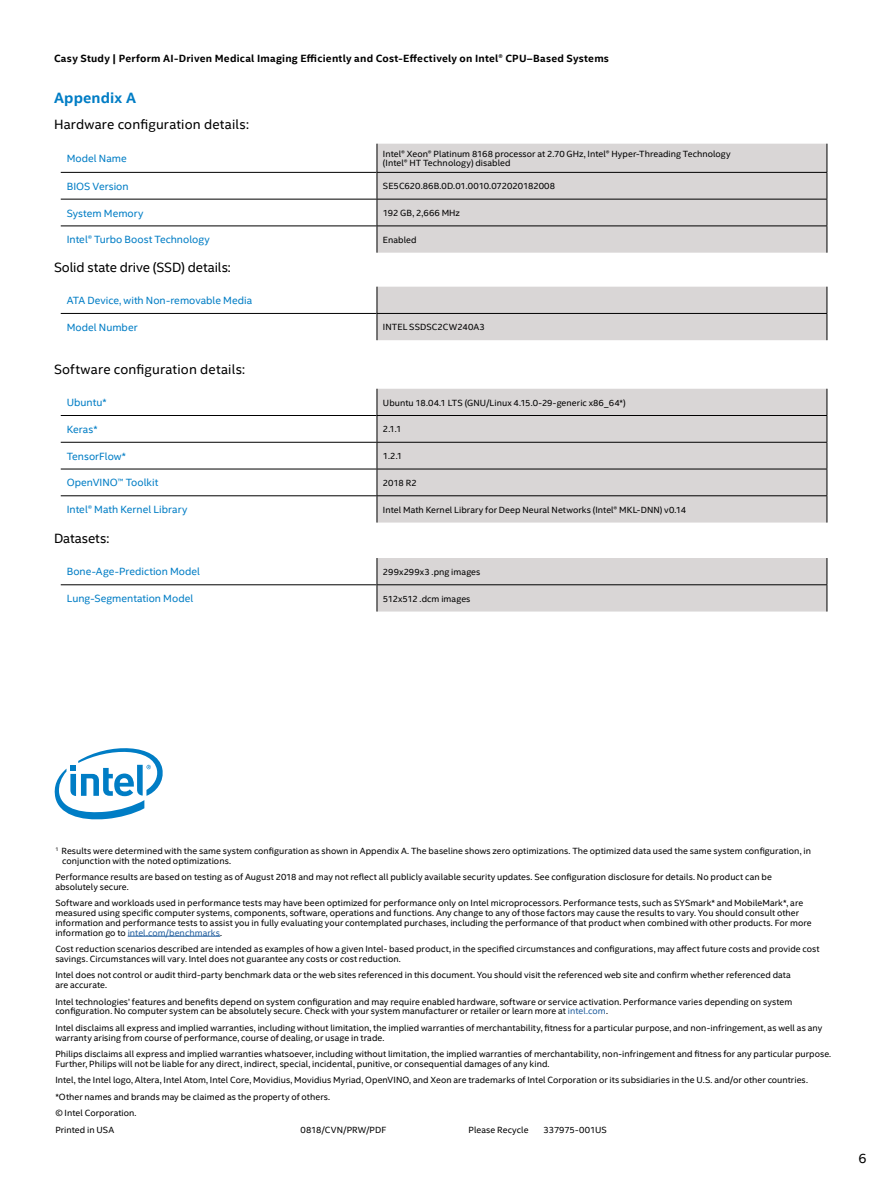
<style>
.page{position:relative;width:891px;height:1188px;background:#fff}
.page>*{position:absolute;margin:0;border:0;box-sizing:border-box;transform-origin:0 0}
.CopyHeaderLvl3{font:700 15px "Intel Clear";letter-spacing:.01em;color:#007dc5}
.CopyHeaderLvl3-2{font:13.5px "Intel Clear";letter-spacing:.005em;color:#000}
.MainCopy___Caption{font:13.5px "Intel Clear";letter-spacing:.015em;color:#000}
.Lgl_-_Footnotes_and{font:10.5px "Intel Clear";color:#007dc5}
.t1{font:700 10.5px "Intel Clear";letter-spacing:.02em;color:#000}
.Lgl_-_Footnotes_and-2{font:9px/9.8px "Intel Clear";letter-spacing:.005em;color:#000}
.Lgl_-_Footnotes_and-3{font:9px "Intel Clear";letter-spacing:-.015em;color:#000}
.s1{color:#215e9e}
</style>
<div class="page">
<div style="left:378px;top:144px;width:449px;height:109px;background:#d9d6d6"></div>
<hr style="left:61px;top:172px;width:316px;height:1px;background:#000">
<hr style="left:377px;top:172px;width:450px;height:1px;background:#000">
<hr style="left:61px;top:199px;width:316px;height:1px;background:#000">
<hr style="left:377px;top:199px;width:450px;height:1px;background:#000">
<svg style="left:377px;top:144px;width:1px;height:109px"></svg>
<svg style="left:827px;top:144px;width:1px;height:109px"></svg>
<hr style="left:61px;top:226px;width:316px;height:1px;background:#000">
<hr style="left:377px;top:226px;width:450px;height:1px;background:#000">
<hr style="left:61px;top:313px;width:316px;height:1px;background:#000">
<div style="left:377px;top:287px;width:451px;height:53px;background:#d9d6d6"></div>
<div style="left:378px;top:389px;width:449px;height:134px;background:#d9d6d6"></div>
<hr style="left:61px;top:415px;width:316px;height:1px;background:#000">
<hr style="left:377px;top:415px;width:450px;height:1px;background:#000">
<hr style="left:61px;top:442px;width:316px;height:1px;background:#000">
<hr style="left:377px;top:442px;width:450px;height:1px;background:#000">
<hr style="left:61px;top:469px;width:316px;height:1px;background:#000">
<hr style="left:377px;top:469px;width:450px;height:1px;background:#000">
<hr style="left:61px;top:495px;width:316px;height:1px;background:#000">
<hr style="left:377px;top:495px;width:450px;height:1px;background:#000">
<svg style="left:377px;top:389px;width:1px;height:134px"></svg>
<svg style="left:827px;top:389px;width:1px;height:134px"></svg>
<hr style="left:61px;top:584px;width:316px;height:1px;background:#000">
<div style="left:377px;top:558px;width:451px;height:54px;background:#d9d6d6"></div>
<svg style="left:54px;top:748px;width:109px;height:72px"></svg>
<hr style="left:128px;top:936px;width:92px;height:1px;background:#215e9e">
<p class="t1" style="left:54px;top:51px;width:557px">Casy Study | Perform AI-Driven Medical Imaging Efficiently and Cost-Effectively on Intel® CPU–Based Systems</p>
<p class="CopyHeaderLvl3" style="left:54px;top:88px;width:84px">Appendix A</p>
<p class="MainCopy___Caption" style="left:54px;top:115px;width:197px">Hardware configuration details:</p>
<p class="Lgl_-_Footnotes_and" style="left:67px;top:151px;width:62px">Model Name</p>
<p class="Lgl_-_Footnotes_and-2" style="left:383px;top:148px;width:349px">Intel® Xeon® Platinum 8168 processor at 2.70 GHz, Intel® Hyper-Threading Technology (Intel® HT Technology) disabled</p>
<p class="Lgl_-_Footnotes_and" style="left:67px;top:179px;width:63px">BIOS Version</p>
<p class="Lgl_-_Footnotes_and-2" style="left:383px;top:181px;width:174px">SE5C620.86B.0D.01.0010.072020182008</p>
<p class="Lgl_-_Footnotes_and" style="left:67px;top:206px;width:78px">System Memory</p>
<p class="Lgl_-_Footnotes_and-2" style="left:383px;top:208px;width:79px">192 GB, 2,666 MHz</p>
<p class="Lgl_-_Footnotes_and" style="left:67px;top:232px;width:145px">Intel® Turbo Boost Technology</p>
<p class="Lgl_-_Footnotes_and-2" style="left:383px;top:234px;width:35px">Enabled</p>
<p class="CopyHeaderLvl3-2" style="left:54px;top:258px;width:178px">Solid state drive (SSD) details:</p>
<p class="Lgl_-_Footnotes_and" style="left:67px;top:293px;width:187px">ATA Device, with Non-removable Media</p>
<p class="Lgl_-_Footnotes_and" style="left:67px;top:320px;width:72px">Model Number</p>
<p class="Lgl_-_Footnotes_and-2" style="left:383px;top:322px;width:103px">INTEL SSDSC2CW240A3</p>
<p class="CopyHeaderLvl3-2" style="left:54px;top:360px;width:193px">Software configuration details:</p>
<p class="Lgl_-_Footnotes_and" style="left:67px;top:395px;width:41px">Ubuntu*</p>
<p class="Lgl_-_Footnotes_and-2" style="left:383px;top:397px;width:244px">Ubuntu 18.04.1 LTS (GNU/Linux 4.15.0-29-generic x86_64*)</p>
<p class="Lgl_-_Footnotes_and" style="left:67px;top:422px;width:32px">Keras*</p>
<p class="Lgl_-_Footnotes_and-2" style="left:383px;top:424px;width:20px">2.1.1</p>
<p class="Lgl_-_Footnotes_and" style="left:67px;top:449px;width:61px">TensorFlow*</p>
<p class="Lgl_-_Footnotes_and-2" style="left:383px;top:451px;width:21px">1.2.1</p>
<p class="Lgl_-_Footnotes_and" style="left:67px;top:476px;width:93px">OpenVINO™ Toolkit</p>
<p class="Lgl_-_Footnotes_and-2" style="left:383px;top:478px;width:35px">2018 R2</p>
<p class="Lgl_-_Footnotes_and" style="left:67px;top:502px;width:122px">Intel® Math Kernel Library</p>
<p class="Lgl_-_Footnotes_and-2" style="left:383px;top:504px;width:305px">Intel Math Kernel Library for Deep Neural Networks (Intel® MKL-DNN) v0.14</p>
<p class="CopyHeaderLvl3-2" style="left:54px;top:529px;width:57px">Datasets:</p>
<p class="Lgl_-_Footnotes_and" style="left:67px;top:565px;width:135px">Bone-Age-Prediction Model</p>
<p class="Lgl_-_Footnotes_and-2" style="left:383px;top:567px;width:99px">299x299x3 .png images</p>
<p class="Lgl_-_Footnotes_and" style="left:67px;top:591px;width:128px">Lung-Segmentation Model</p>
<p class="Lgl_-_Footnotes_and-2" style="left:383px;top:593px;width:89px">512x512 .dcm images</p>
<p class="Lgl_-_Footnotes_and-2" style="left:62px;top:846px;width:750px;text-indent:-7px"><sup>1</sup> Results were determined with the same system configuration as shown in Appendix A. The baseline shows zero optimizations. The optimized data used the same system configuration, in conjunction with the noted optimizations.</p>
<p class="Lgl_-_Footnotes_and-2" style="left:55px;top:872px;width:718px">Performance results are based on testing as of August 2018 and may not reflect all publicly available security updates. See configuration disclosure for details. No product can be absolutely secure.</p>
<p class="Lgl_-_Footnotes_and-2" style="left:55px;top:898px;width:758px">Software and workloads used in performance tests may have been optimized for performance only on Intel microprocessors. Performance tests, such as SYSmark* and MobileMark*, are measured using specific computer systems, components, software, operations and functions. Any change to any of those factors may cause the results to vary. You should consult other information and performance tests to assist you in fully evaluating your contemplated purchases, including the performance of that product when combined with other products. For more information go to <span class="s1">intel.com/benchmarks</span>.</p>
<p class="Lgl_-_Footnotes_and-2" style="left:55px;top:944px;width:766px">Cost reduction scenarios described are intended as examples of how a given Intel- based product, in the specified circumstances and configurations, may affect future costs and provide cost savings. Circumstances will vary. Intel does not guarantee any costs or cost reduction.</p>
<p class="Lgl_-_Footnotes_and-2" style="left:55px;top:970px;width:737px">Intel does not control or audit third-party benchmark data or the web sites referenced in this document. You should visit the referenced web site and confirm whether referenced data are accurate.</p>
<p class="Lgl_-_Footnotes_and-2" style="left:55px;top:996px;width:739px">Intel technologies’ features and benefits depend on system configuration and may require enabled hardware, software or service activation. Performance varies depending on system configuration. No computer system can be absolutely secure. Check with your system manufacturer or retailer or learn more at <span class="s1">intel.com</span>.</p>
<p class="Lgl_-_Footnotes_and-2" style="left:55px;top:1023px;width:768px">Intel disclaims all express and implied warranties, including without limitation, the implied warranties of merchantability, fitness for a particular purpose, and non-infringement, as well as any warranty arising from course of performance, course of dealing, or usage in trade.</p>
<p class="Lgl_-_Footnotes_and-2" style="left:55px;top:1049px;width:777px">Philips disclaims all express and implied warranties whatsoever, including without limitation, the implied warranties of merchantability, non-infringement and fitness for any particular purpose.<br>Further, Philips will not be liable for any direct, indirect, special, incidental, punitive, or consequential damages of any kind.</p>
<p class="Lgl_-_Footnotes_and-2" style="left:55px;top:1075px;width:754px">Intel, the Intel logo, Altera, Intel Atom, Intel Core, Movidius, Movidius Myriad, OpenVINO, and Xeon are trademarks of Intel Corporation or its subsidiaries in the U.S. and/or other countries.</p>
<p class="Lgl_-_Footnotes_and-2" style="left:55px;top:1092px;width:276px">*Other names and brands may be claimed as the property of others.</p>
<p class="Lgl_-_Footnotes_and-2" style="left:55px;top:1108px;width:83px">© Intel Corporation.</p>
<p class="Lgl_-_Footnotes_and-2" style="left:55px;top:1125px;width:60px">Printed in USA</p>
<p class="Lgl_-_Footnotes_and-2" style="left:301px;top:1125px;width:87px">0818/CVN/PRW/PDF</p>
<p class="Lgl_-_Footnotes_and-2" style="left:469px;top:1125px;width:61px">Please Recycle</p>
<p class="Lgl_-_Footnotes_and-3" style="left:544px;top:1123px;width:65px">337975-001US</p>
<h2 class="CopyHeaderLvl3-2" style="left:858px;top:1149px;width:10px">6</h2>
</div>
